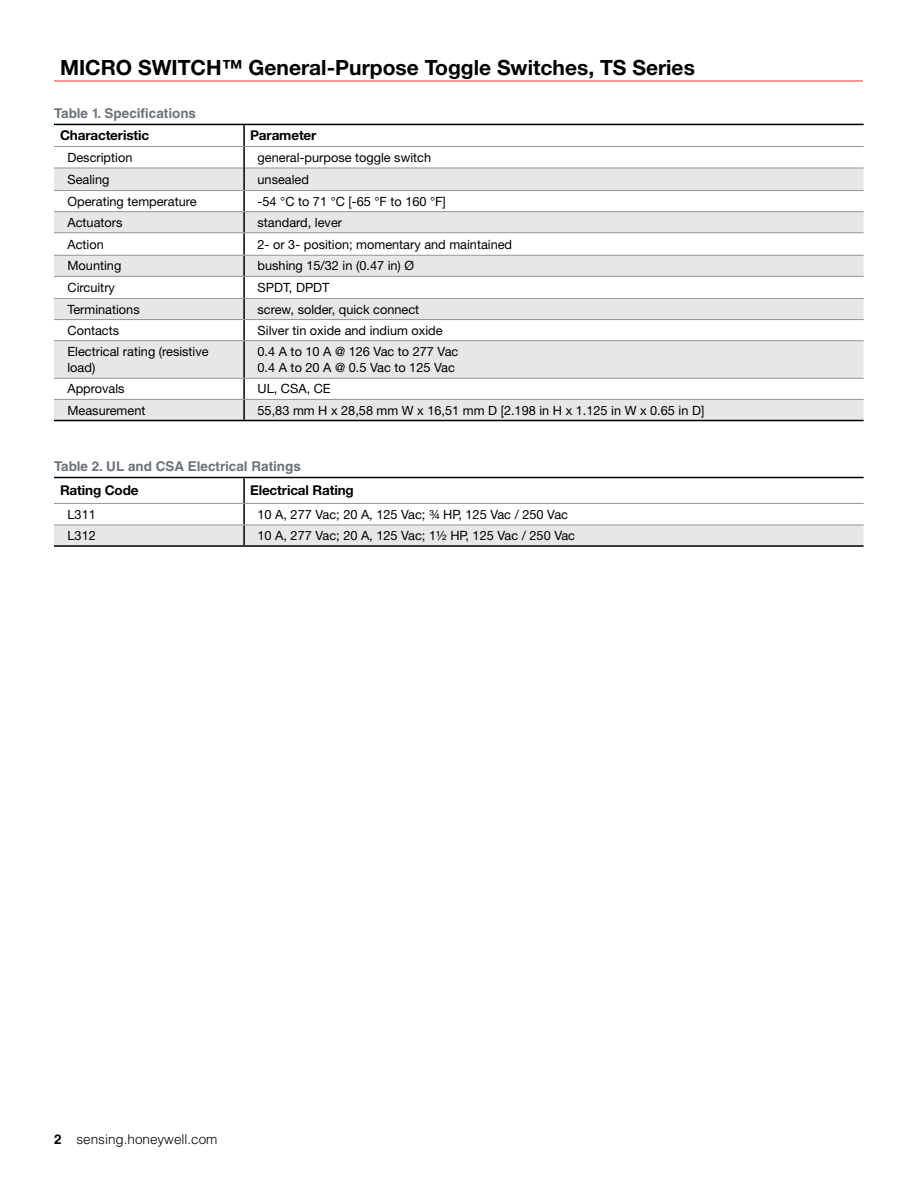
<style>
.page{position:relative;width:918px;height:1188px;background:#fff}
.page>*{position:absolute;margin:0;border:0;box-sizing:border-box;transform-origin:0 0}
.t1{font:700 21px "Helvetica Neue LT Std";color:#000}
.t2{font:700 13.5px "Helvetica LT Std";color:#6a737b}
.t3{font:700 13.5px "Helvetica Neue LT Std";letter-spacing:-.01em;color:#000}
.t4{font:300 13.5px "Helvetica LT Std";color:#000}
.t5{font:12.75px/16.5px "Helvetica Neue LT Std";color:#000}
.s1{font-weight:700}
</style>
<div class="page">
<hr style="left:54px;top:81px;width:809px;height:1px;background:#ee3124">
<svg style="left:54px;top:169px;width:810px;height:251px;fill:#e6e7e8"></svg>
<hr style="left:54px;top:168px;width:189px;height:1px;background:#939598">
<hr style="left:245px;top:168px;width:619px;height:1px;background:#939598">
<hr style="left:54px;top:420px;width:190px;height:1px;background:#000">
<hr style="left:244px;top:420px;width:620px;height:1px;background:#000">
<hr style="left:243px;top:125px;width:2px;height:21px;background:#000">
<hr style="left:243px;top:147px;width:2px;height:21px;background:#000">
<hr style="left:243px;top:168px;width:2px;height:22px;background:#000">
<hr style="left:243px;top:191px;width:2px;height:20px;background:#000">
<hr style="left:243px;top:212px;width:2px;height:20px;background:#000">
<hr style="left:243px;top:233px;width:2px;height:22px;background:#000">
<hr style="left:243px;top:256px;width:2px;height:20px;background:#000">
<hr style="left:243px;top:277px;width:2px;height:21px;background:#000">
<hr style="left:243px;top:299px;width:2px;height:20px;background:#000">
<hr style="left:243px;top:320px;width:2px;height:20px;background:#000">
<hr style="left:243px;top:341px;width:2px;height:37px;background:#000">
<hr style="left:243px;top:379px;width:2px;height:20px;background:#000">
<hr style="left:243px;top:400px;width:2px;height:20px;background:#000">
<hr style="left:54px;top:124px;width:190px;height:1px;background:#000">
<hr style="left:244px;top:124px;width:620px;height:1px;background:#000">
<hr style="left:54px;top:146px;width:190px;height:1px;background:#939598">
<hr style="left:244px;top:146px;width:620px;height:1px;background:#939598">
<hr style="left:244px;top:190px;width:620px;height:1px;background:#939598">
<hr style="left:244px;top:211px;width:620px;height:1px;background:#939598">
<hr style="left:244px;top:232px;width:620px;height:1px;background:#939598">
<hr style="left:244px;top:255px;width:620px;height:1px;background:#939598">
<hr style="left:244px;top:276px;width:620px;height:1px;background:#939598">
<hr style="left:244px;top:298px;width:620px;height:1px;background:#939598">
<hr style="left:244px;top:319px;width:620px;height:1px;background:#939598">
<hr style="left:244px;top:340px;width:620px;height:1px;background:#939598">
<hr style="left:244px;top:378px;width:620px;height:1px;background:#939598">
<hr style="left:244px;top:399px;width:620px;height:1px;background:#939598">
<hr style="left:54px;top:190px;width:190px;height:1px;background:#939598">
<hr style="left:54px;top:211px;width:190px;height:1px;background:#939598">
<hr style="left:54px;top:232px;width:190px;height:1px;background:#939598">
<hr style="left:54px;top:255px;width:190px;height:1px;background:#939598">
<hr style="left:54px;top:276px;width:190px;height:1px;background:#939598">
<hr style="left:54px;top:298px;width:190px;height:1px;background:#939598">
<hr style="left:54px;top:319px;width:190px;height:1px;background:#939598">
<hr style="left:54px;top:340px;width:190px;height:1px;background:#939598">
<hr style="left:54px;top:378px;width:190px;height:1px;background:#939598">
<hr style="left:54px;top:399px;width:190px;height:1px;background:#939598">
<div style="left:54px;top:526px;width:810px;height:19px;background:#e6e7e8"></div>
<hr style="left:54px;top:545px;width:190px;height:2px;background:#000">
<hr style="left:244px;top:545px;width:620px;height:2px;background:#000">
<hr style="left:243px;top:478px;width:2px;height:25px;background:#000">
<hr style="left:243px;top:504px;width:2px;height:21px;background:#000">
<hr style="left:243px;top:525px;width:2px;height:20px;background:#000">
<hr style="left:54px;top:477px;width:190px;height:1px;background:#000">
<hr style="left:244px;top:477px;width:620px;height:1px;background:#000">
<hr style="left:54px;top:503px;width:190px;height:1px;background:#939598">
<hr style="left:244px;top:503px;width:620px;height:1px;background:#939598">
<hr style="left:244px;top:525px;width:620px;height:1px;background:#939598">
<hr style="left:54px;top:525px;width:190px;height:1px;background:#939598">
<h1 class="t1" style="left:60px;top:55px;width:636px">MICRO SWITCH™ General-Purpose Toggle Switches, TS Series</h1>
<p class="t2" style="left:54px;top:105px;width:144px">Table 1. Specifications</p>
<p class="t3" style="left:60px;top:127px;width:91px">Characteristic</p>
<p class="t3" style="left:250px;top:127px;width:68px">Parameter</p>
<p class="t5" style="left:68px;top:149px;width:66px">Description</p>
<p class="t5" style="left:258px;top:149px;width:175px">general-purpose toggle switch</p>
<p class="t5" style="left:68px;top:171px;width:44px">Sealing</p>
<p class="t5" style="left:258px;top:171px;width:53px">unsealed</p>
<p class="t5" style="left:68px;top:193px;width:131px">Operating temperature</p>
<p class="t5" style="left:258px;top:193px;width:190px">-54 °C to 71 °C [-65 °F to 160 °F]</p>
<p class="t5" style="left:68px;top:214px;width:57px">Actuators</p>
<p class="t5" style="left:258px;top:214px;width:86px">standard, lever</p>
<p class="t5" style="left:68px;top:236px;width:38px">Action</p>
<p class="t5" style="left:258px;top:236px;width:256px">2- or 3- position; momentary and maintained</p>
<p class="t5" style="left:68px;top:257px;width:55px">Mounting</p>
<p class="t5" style="left:258px;top:257px;width:158px">bushing 15/32 in (0.47 in) Ø</p>
<p class="t5" style="left:68px;top:279px;width:49px">Circuitry</p>
<p class="t5" style="left:258px;top:279px;width:74px">SPDT, DPDT</p>
<p class="t5" style="left:68px;top:301px;width:74px">Terminations</p>
<p class="t5" style="left:258px;top:301px;width:163px">screw, solder, quick connect</p>
<p class="t5" style="left:68px;top:322px;width:53px">Contacts</p>
<p class="t5" style="left:258px;top:322px;width:187px">Silver tin oxide and indium oxide</p>
<p class="t5" style="left:68px;top:343px;width:143px">Electrical rating (resistive load)</p>
<p class="t5" style="left:258px;top:343px;width:202px">0.4 A to 10 A @ 126 Vac to 277 Vac<br>0.4 A to 20 A @ 0.5 Vac to 125 Vac</p>
<p class="t5" style="left:68px;top:380px;width:59px">Approvals</p>
<p class="t5" style="left:258px;top:380px;width:75px">UL, CSA, CE</p>
<p class="t5" style="left:68px;top:402px;width:79px">Measurement</p>
<p class="t5" style="left:258px;top:402px;width:448px">55,83 mm H x 28,58 mm W x 16,51 mm D [2.198 in H x 1.125 in W x 0.65 in D]</p>
<p class="t2" style="left:54px;top:458px;width:248px">Table 2. UL and CSA Electrical Ratings</p>
<p class="t3" style="left:60px;top:482px;width:80px">Rating Code</p>
<p class="t3" style="left:250px;top:482px;width:105px">Electrical Rating</p>
<p class="t5" style="left:68px;top:506px;width:30px">L311</p>
<p class="t5" style="left:258px;top:506px;width:312px">10 A, 277 Vac; 20 A, 125 Vac; ¾ HP, 125 Vac / 250 Vac</p>
<p class="t5" style="left:68px;top:527px;width:30px">L312</p>
<p class="t5" style="left:258px;top:527px;width:319px">10 A, 277 Vac; 20 A, 125 Vac; 1½ HP, 125 Vac / 250 Vac</p>
<p class="t4" style="left:54px;top:1130px;width:165px"><span class="s1">2</span> sensing.honeywell.com</p>
</div>
